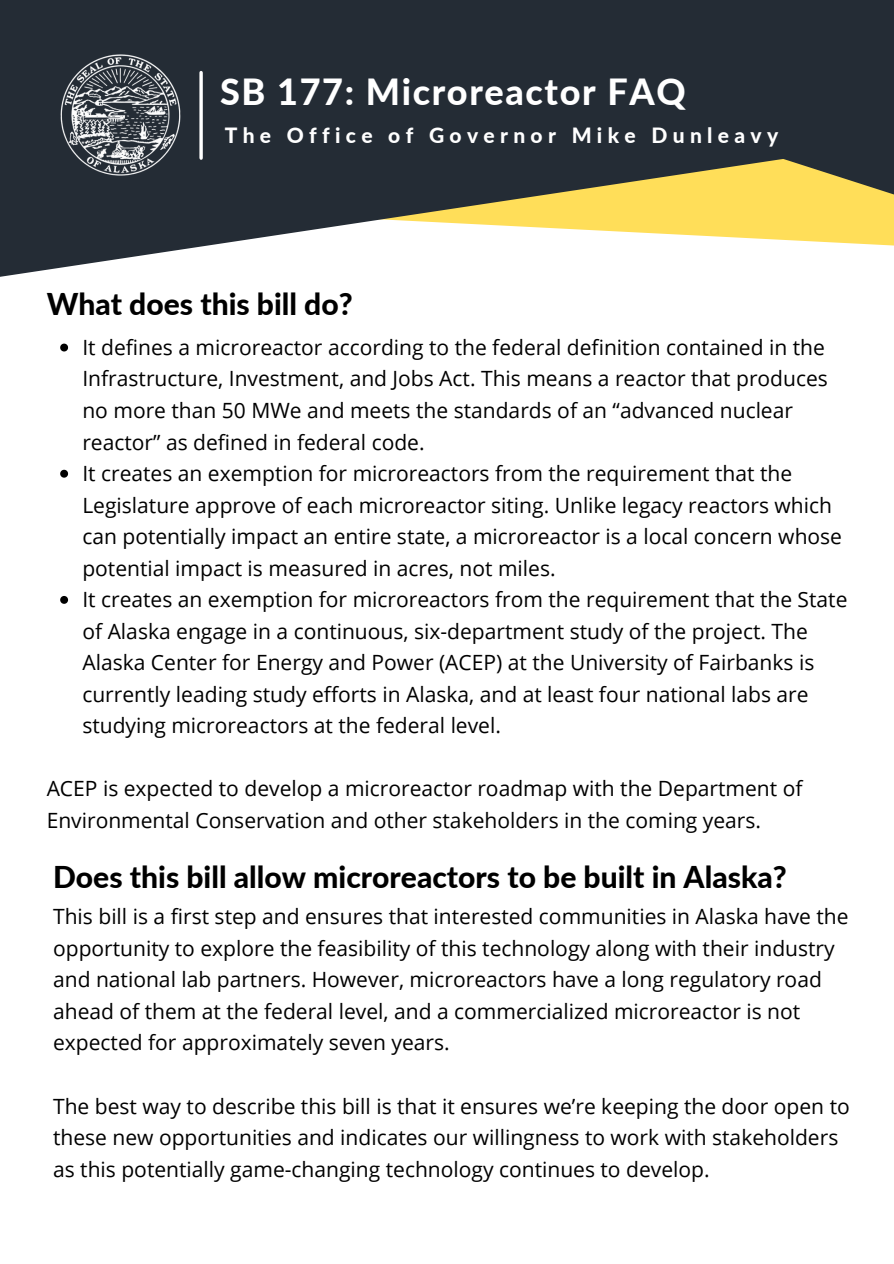
<style>
.page{position:relative;width:894px;height:1264px;background:#fff}
.page>*{position:absolute;margin:0;border:0;box-sizing:border-box;transform-origin:0 0}
.t1{font:800 36px "Lato";letter-spacing:.045em;color:#fff}
.t2{font:800 30px "Lato";color:#000}
.t3{font:21px/31.5px "Open Sans";color:#000}
.t4{font:800 21px "Lato";letter-spacing:.255em;color:#fff}
</style>
<div class="page">
<svg style="left:0;top:0;width:297px;height:277px;background:#3a4149"></svg>
<svg style="left:297px;top:0;width:596px;height:246px;background:#535446"></svg>
<svg style="left:199px;top:72px;width:4px;height:86px"></svg>
<img style="left:53px;top:48px;width:134px;height:134px">
<svg style="left:60px;top:343px;width:8px;height:8px"></svg>
<svg style="left:60px;top:470px;width:8px;height:7px"></svg>
<svg style="left:60px;top:596px;width:8px;height:8px"></svg>
<p class="t1" style="left:220px;top:70px;width:467px">SB 177: Microreactor FAQ</p>
<p class="t4" style="left:225px;top:123px;width:555px">The Office of Governor Mike Dunleavy</p>
<p class="t2" style="left:47px;top:285px;width:307px">What does this bill do?</p>
<p class="t3" style="left:82px;top:331px;width:746px">It defines a microreactor according to the federal definition contained in the Infrastructure, Investment, and Jobs Act. This means a reactor that produces no more than 50 MWe and meets the standards of an “advanced nuclear reactor” as defined in federal code.</p>
<p class="t3" style="left:82px;top:457px;width:761px">It creates an exemption for microreactors from the requirement that the Legislature approve of each microreactor siting. Unlike legacy reactors which can potentially impact an entire state, a microreactor is a local concern whose potential impact is measured in acres, not miles.</p>
<p class="t3" style="left:82px;top:583px;width:766px">It creates an exemption for microreactors from the requirement that the State of Alaska engage in a continuous, six-department study of the project. The Alaska Center for Energy and Power (ACEP) at the University of Fairbanks is currently leading study efforts in Alaska, and at least four national labs are studying microreactors at the federal level.</p>
<p class="t3" style="left:47px;top:772px;width:757px">ACEP is expected to develop a microreactor roadmap with the Department of<br>Environmental Conservation and other stakeholders in the coming years.</p>
<p class="t2" style="left:53px;top:858px;width:735px">Does this bill allow microreactors to be built in Alaska?</p>
<p class="t3" style="left:53px;top:900px;width:796px">This bill is a first step and ensures that interested communities in Alaska have the opportunity to explore the feasibility of this technology along with their industry and national lab partners. However, microreactors have a long regulatory road ahead of them at the federal level, and a commercialized microreactor is not expected for approximately seven years.</p>
<p class="t3" style="left:53px;top:1089px;width:798px">The best way to describe this bill is that it ensures we’re keeping the door open to these new opportunities and indicates our willingness to work with stakeholders as this potentially game-changing technology continues to develop.</p>
</div>
